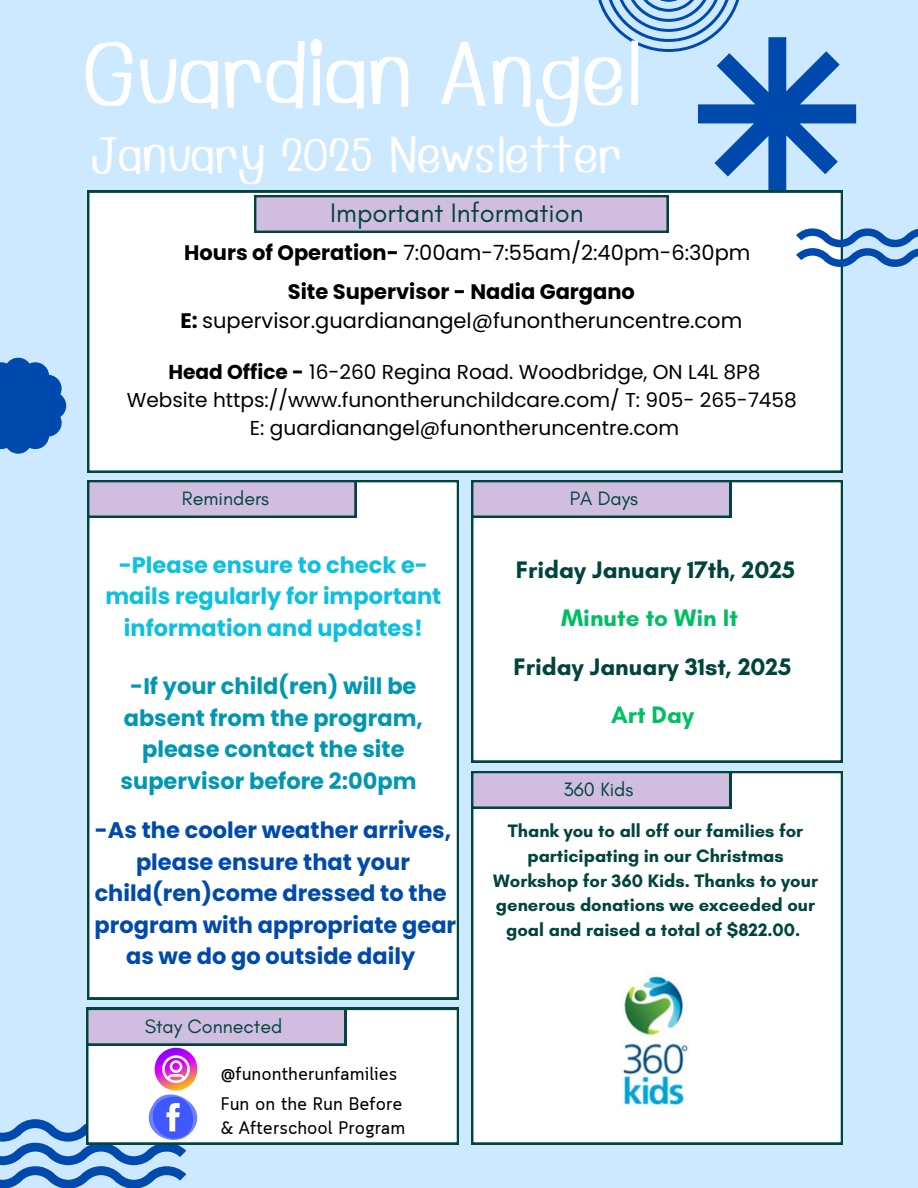
<style>
.page{position:relative;width:918px;height:1188px;background:#cde9ff}
.page>*{position:absolute;margin:0;border:0;box-sizing:border-box;transform-origin:0 0}
.t1{font:84.6px "Earth";color:#fff}
.t2{font:47.1px "Earth";color:#fff}
.t3{font:27.3px "Glacial Indifference";color:#01443c}
.t4{font:700 24.3px/48.3px "Glacial Indifference";color:#01443c;text-align:center}
.t5{font:700 22.5px/31.5px "Poppins";color:#004aad;text-align:center}
.t6{font:700 22.5px/31.5px "Poppins";color:#0097b2;text-align:center}
.t7{font:700 22.5px/31.5px "Poppins";color:#0cc0df;text-align:center}
.t8{font:21px/29.2px "Poppins";color:#000;text-align:center}
.t9{font:20.1px/28px "Poppins";color:#000;text-align:center}
.t10{font:19.8px "Glacial Indifference";color:#01443c}
.t11{font:700 18.3px/24.8px "Glacial Indifference";color:#01443c;text-align:center}
.t12{font:18px/24.8px "Cloud";color:#000}
.s1{font-weight:700}
.s2{color:#00bf63}
</style>
<div class="page">
<svg style="left:0;top:357px;width:67px;height:97px"></svg>
<div style="left:87px;top:191px;width:756px;height:282px;background:#fff"></div>
<div style="left:87px;top:480px;width:371px;height:519px;background:#fff"></div>
<svg style="left:87px;top:480px;width:269px;height:38px;background:#b2abc8"></svg>
<div style="left:471px;top:480px;width:371px;height:282px;background:#fff"></div>
<svg style="left:346px;top:1008px;width:113px;height:137px;background:#f0f4f3"></svg>
<svg style="left:471px;top:480px;width:260px;height:38px;background:#b2abc8"></svg>
<div style="left:471px;top:771px;width:371px;height:374px;background:#fff"></div>
<svg style="left:471px;top:771px;width:260px;height:38px;background:#b2abc8"></svg>
<svg style="left:254px;top:0;width:664px;height:269px"></svg>
<svg style="left:0;top:1008px;width:346px;height:180px"></svg>
<img style="left:551px;top:967px;width:208px;height:150px">
<p class="t1" style="left:80px;top:6px;width:562px">Guardian Angel</p>
<h5 class="t2" style="left:91px;top:117px;width:532px">January 2025 Newsletter</h5>
<h2 class="t3" style="left:330px;top:196px;width:255px">Important Information</h2>
<h4 class="t8" style="left:184px;top:238px;width:568px"><span class="s1">Hours of Operation-</span> 7:00am-7:55am/2:40pm-6:30pm</h4>
<h4 class="t8" style="left:180px;top:277px;width:563px"><span class="s1">Site Supervisor - Nadia Gargano<br>E:</span> supervisor.guardianangel@funontheruncentre.com</h4>
<h4 class="t9" style="left:127px;top:358px;width:672px"><span class="s1">Head Office -</span> 16-260 Regina Road. Woodbridge, ON L4L 8P8<br>Website https://www.funontherunchildcare.com/ T: 905- 265-7458<br>E: guardianangel@funontheruncentre.com</h4>
<h3 class="t10" style="left:182px;top:486px;width:89px">Reminders</h3>
<h5 class="t10" style="left:570px;top:486px;width:70px">PA Days</h5>
<h5 class="t7" style="left:105px;top:549px;width:338px">-Please ensure to check e&shy;mails regularly for important information and updates!</h5>
<h4 class="t6" style="left:121px;top:671px;width:304px">-If your child(ren) will be absent from the program, please contact the site supervisor before 2:00pm</h4>
<h5 class="t5" style="left:95px;top:815px;width:363px">-As the cooler weather arrives, please ensure that your child(ren)come dressed to the program with appropriate gear as we do go outside daily</h5>
<p class="t10" style="left:145px;top:1014px;width:139px">Stay Connected</p>
<p class="t12" style="left:221px;top:1063px;width:178px">@funontherunfamilies</p>
<h1 class="t12" style="left:221px;top:1093px;width:186px">Fun on the Run Before &amp; Afterschool Program</h1>
<h5 class="t4" style="left:514px;top:545px;width:283px">Friday January 17th, 2025<br><span class="s2">Minute to Win It<br></span>Friday January 31st, 2025<br><span class="s2">Art Day</span></h5>
<p class="t10" style="left:564px;top:777px;width:71px">360 Kids</p>
<h5 class="t11" style="left:493px;top:818px;width:326px">Thank you to all off our families for participating in our Christmas Workshop for 360 Kids. Thanks to your generous donations we exceeded our goal and raised a total of $822.00.</h5>
</div>
